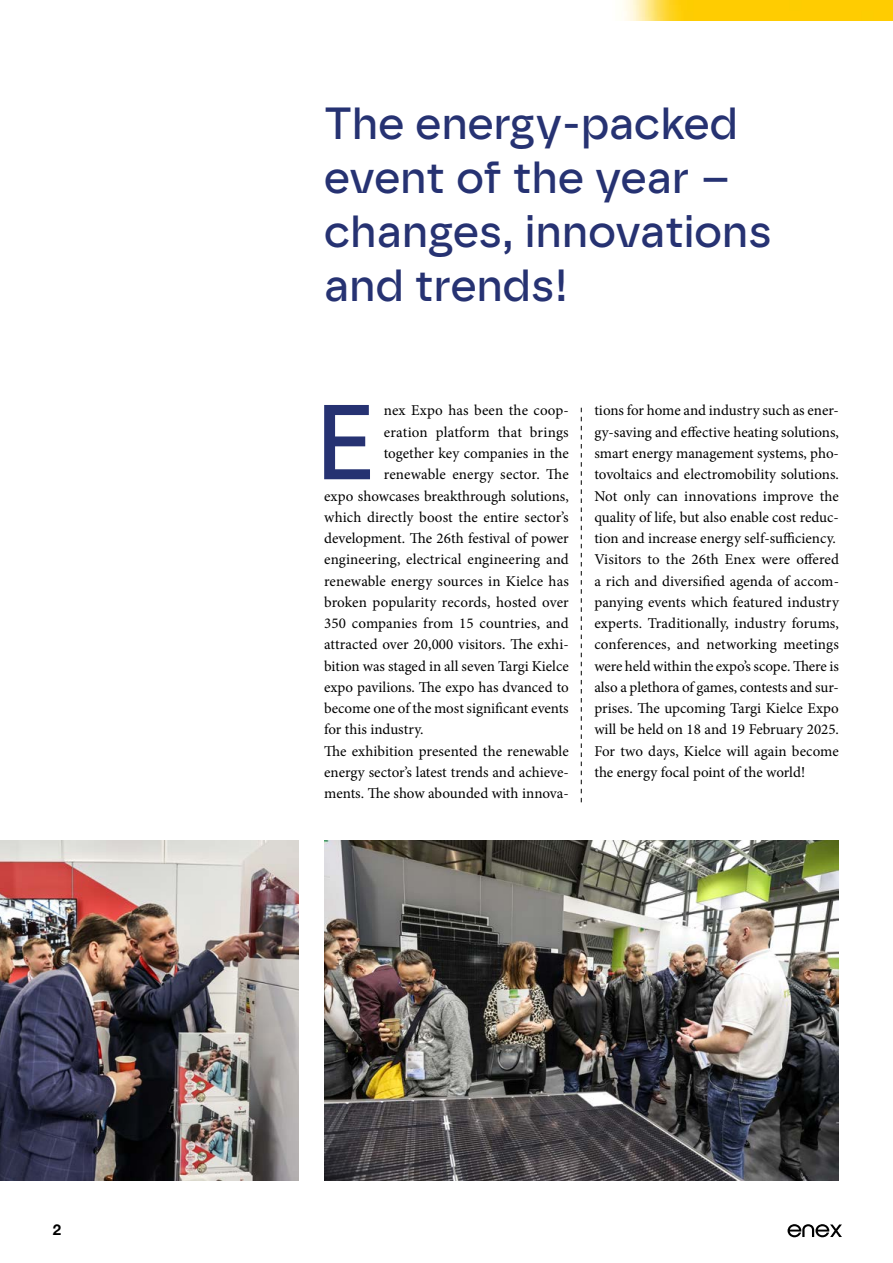
<style>
.page{position:relative;width:893px;height:1263px;background:#fff}
.page>*{position:absolute;margin:0;border:0;box-sizing:border-box;transform-origin:0 0}
.t1{font:500 106.05px "Safiro";color:#263272}
.t2{font:500 45px/54px "Safiro";color:#263272}
.t3{font:15px/21.3px "Minion Pro";color:#000}
.t4{font:700 15px "Helvetica Neue LT Pro";color:#000}
</style>
<div class="page">
<img style="left:324px;top:841px;width:515px;height:339px">
<img style="left:0;top:841px;width:299px;height:339px">
<svg style="left:787px;top:1224px;width:55px;height:13px"></svg>
<img style="left:623px;top:0;width:270px;height:21px">
<svg style="left:581px;top:408px;width:1px;height:394px"></svg>
<p class="t4" style="left:53px;top:1220px;width:10px">2</p>
<h2 class="t2" style="left:324px;top:97px;width:449px">The energy-packed event of the year – changes, innovations and trends!</h2>
<h1 class="t1" style="left:315px;top:380px;width:62px">E</h1>
<p class="t3" style="left:384px;top:400px;width:187px">nex Expo has been the coop-</p>
<p class="t3" style="left:384px;top:421px;width:186px">eration platform that brings</p>
<p class="t3" style="left:384px;top:443px;width:187px">together key companies in the</p>
<p class="t3" style="left:384px;top:464px;width:187px">renewable energy sector. The</p>
<p class="t3" style="left:324px;top:485px;width:246px">expo showcases breakthrough solutions,</p>
<p class="t3" style="left:324px;top:506px;width:246px">which directly boost the entire sector’s</p>
<p class="t3" style="left:324px;top:528px;width:246px">development. The 26th festival of power</p>
<p class="t3" style="left:324px;top:549px;width:246px">engineering, electrical engineering and</p>
<p class="t3" style="left:324px;top:570px;width:246px">renewable energy sources in Kielce has</p>
<p class="t3" style="left:324px;top:591px;width:246px">broken popularity records, hosted over</p>
<p class="t3" style="left:324px;top:613px;width:246px">350 companies from 15 countries, and</p>
<p class="t3" style="left:324px;top:634px;width:246px">attracted over 20,000 visitors. The exhi-</p>
<p class="t3" style="left:324px;top:655px;width:246px">bition was staged in all seven Targi Kielce</p>
<p class="t3" style="left:324px;top:676px;width:246px">expo pavilions. The expo has dvanced to</p>
<p class="t3" style="left:324px;top:698px;width:246px">become one of the most significant events</p>
<p class="t3" style="left:324px;top:719px;width:101px">for this industry.</p>
<p class="t3" style="left:324px;top:740px;width:246px">The exhibition presented the renewable</p>
<p class="t3" style="left:324px;top:761px;width:246px">energy sector’s latest trends and achieve-</p>
<p class="t3" style="left:324px;top:783px;width:246px">ments. The show abounded with innova-</p>
<p class="t3" style="left:594px;top:400px;width:246px">tions for home and industry such as ener&shy;gy-saving and effective heating solutions, smart energy management systems, pho&shy;tovoltaics and electromobility solutions.<br>Not only can innovations improve the quality of life, but also enable cost reduc&shy;tion and increase energy self-sufficiency.<br>Visitors to the 26th Enex were offered a rich and diversified agenda of accom&shy;panying events which featured industry experts. Traditionally, industry forums, conferences, and networking meetings were held within the expo’s scope. There is also a plethora of games, contests and sur&shy;prises. The upcoming Targi Kielce Expo will be held on 18 and 19 February 2025.<br>For two days, Kielce will again become the energy focal point of the world!</p>
</div>
